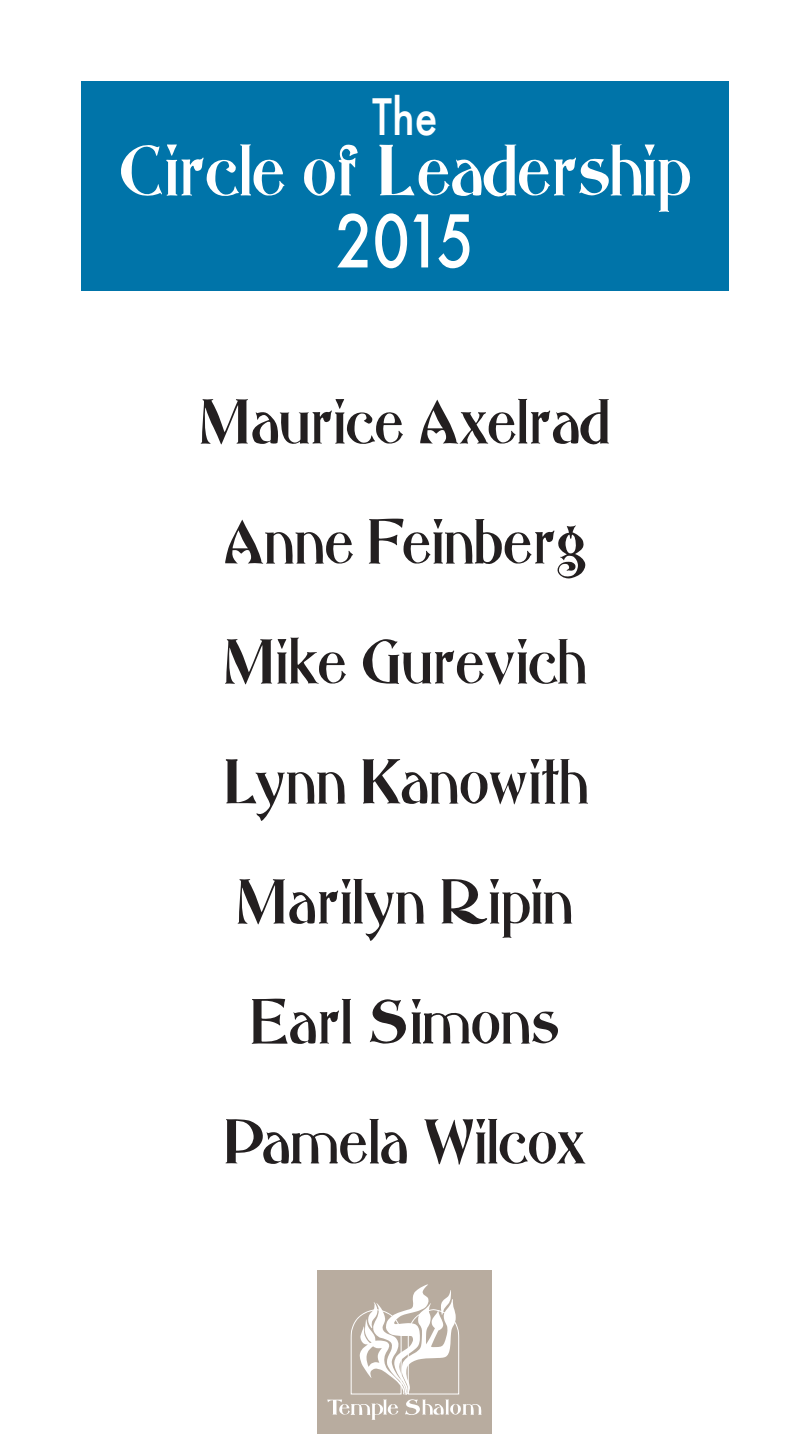
<style>
.page{position:relative;width:810px;height:1440px;background:#fff}
.page>*{position:absolute;margin:0;border:0;box-sizing:border-box;transform-origin:0 0}
.t1{font:70.5px "Abbess";color:#fff;scale:.85 1}
.t2{font:500 70.5px "Futura";color:#fff;scale:.85 1}
.t3{font:61.5px/120px "Abbess";color:#231f20;text-align:center;scale:.85 1}
.t4{font:500 48.75px "Futura";color:#fff;scale:.85 1}
</style>
<div class="page">
<div style="left:81px;top:81px;width:648px;height:209px;background:#0074a9"></div>
<div style="left:317px;top:1270px;width:174px;height:164px;background:#b8ac9f"></div>
<svg style="left:327px;top:1284px;width:155px;height:136px"></svg>
<p class="t4" style="left:372px;top:89px;width:79px">The</p>
<p class="t1" style="left:119px;top:130px;width:674px">Circle of Leadership</p>
<p class="t2" style="left:336px;top:202px;width:165px">2015</p>
<p class="t3" style="left:200px;top:362px;width:484px">Maurice Axelrad<br>Anne Feinberg<br>Mike Gurevich<br>Lynn Kanowith<br>Marilyn Ripin<br>Earl Simons<br>Pamela Wilcox</p>
</div>
